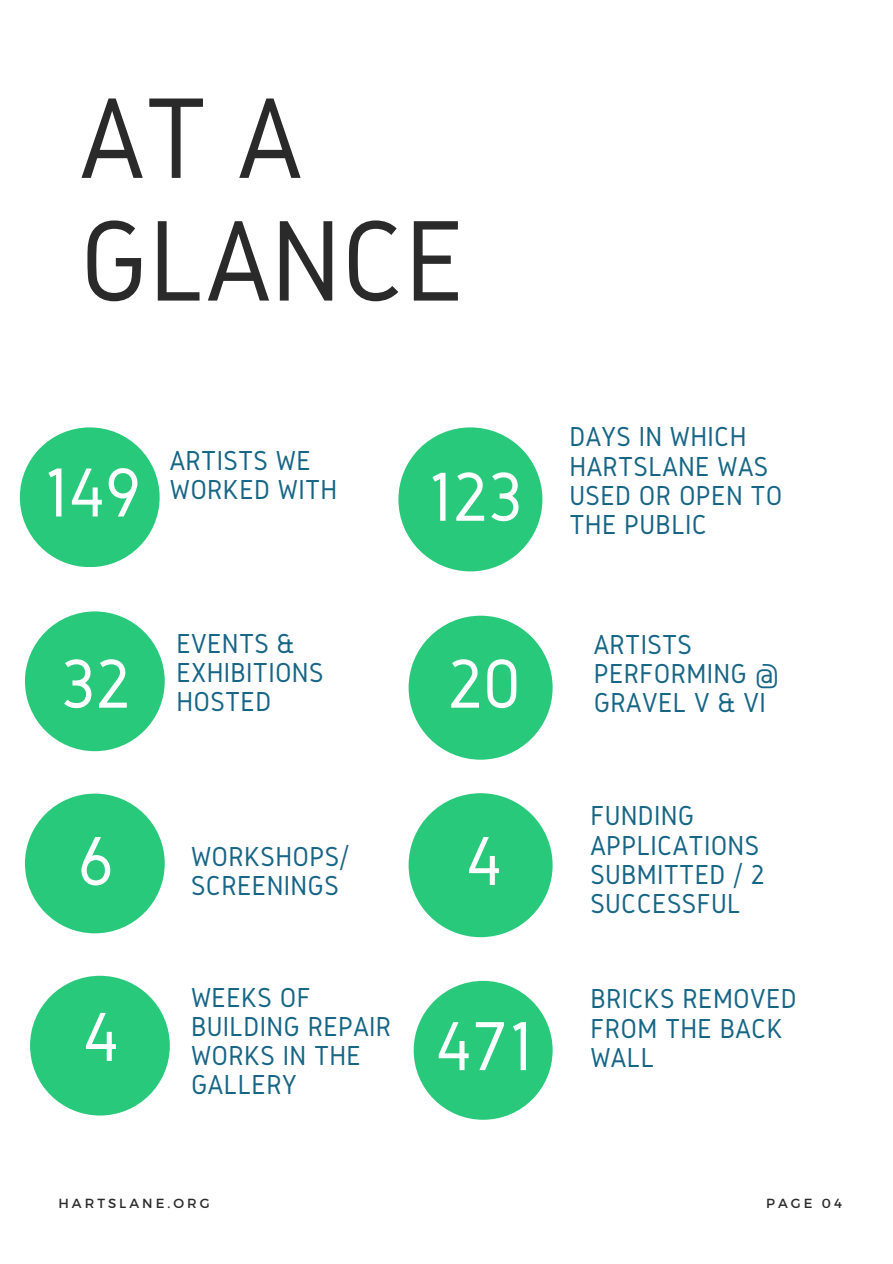
<style>
.page{position:relative;width:893px;height:1264px;background:#fff}
.page>*{position:absolute;margin:0;border:0;box-sizing:border-box;transform-origin:0 0}
.t1{font:119.1px/122.7px "Gidole";color:#2a2a2a}
.t2{font:90px "Gidole";color:#fff}
.t3{font:82.35px "Gidole";color:#fff}
.t4{font:72px "Gidole";letter-spacing:-.01em;color:#fff}
.t5{font:28.5px/29.2px "Gidole";letter-spacing:.01em;color:#176585}
.t6{font:13.2px "Montserrat";letter-spacing:.23em;color:#2a2a2a}
</style>
<div class="page">
<div style="left:20px;top:427px;width:139px;height:140px;background:#29c97c;border-radius:50%"></div>
<div style="left:25px;top:611px;width:139px;height:140px;background:#29c97c;border-radius:50%"></div>
<div style="left:398px;top:427px;width:144px;height:144px;background:#29c97c;border-radius:50%"></div>
<div style="left:408px;top:615px;width:144px;height:144px;background:#29c97c;border-radius:50%"></div>
<div style="left:25px;top:793px;width:139px;height:140px;background:#29c97c;border-radius:50%"></div>
<div style="left:408px;top:793px;width:144px;height:144px;background:#29c97c;border-radius:50%"></div>
<div style="left:30px;top:975px;width:140px;height:140px;background:#29c97c;border-radius:50%"></div>
<div style="left:413px;top:980px;width:139px;height:139px;background:#29c97c;border-radius:50%"></div>
<p class="t1" style="left:80px;top:75px;width:387px">AT A<br>GLANCE</p>
<p class="t4" style="left:43px;top:453px;width:100px">149</p>
<p class="t5" style="left:170px;top:445px;width:142px">ARTISTS WE</p>
<p class="t5" style="left:170px;top:475px;width:169px">WORKED WITH</p>
<p class="t2" style="left:78px;top:604px;width:46px">9</p>
<p class="t5" style="left:176px;top:628px;width:120px">EVENTS &amp;</p>
<p class="t4" style="left:61px;top:644px;width:72px">32</p>
<p class="t5" style="left:176px;top:657px;width:149px">EXHIBITIONS</p>
<p class="t5" style="left:176px;top:686px;width:97px">HOSTED</p>
<p class="t2" style="left:78px;top:782px;width:46px">9</p>
<p class="t4" style="left:78px;top:821px;width:37px">6</p>
<p class="t3" style="left:78px;top:976px;width:43px">9</p>
<p class="t4" style="left:82px;top:997px;width:39px">4</p>
<p class="t5" style="left:191px;top:841px;width:160px">WORKSHOPS/</p>
<p class="t5" style="left:191px;top:870px;width:149px">SCREENINGS</p>
<p class="t5" style="left:191px;top:982px;width:121px">WEEKS OF</p>
<p class="t5" style="left:191px;top:1011px;width:202px">BUILDING REPAIR</p>
<p class="t5" style="left:191px;top:1040px;width:171px">WORKS IN THE</p>
<p class="t5" style="left:191px;top:1069px;width:107px">GALLERY</p>
<p class="t4" style="left:426px;top:457px;width:97px">123</p>
<p class="t2" style="left:461px;top:609px;width:46px">9</p>
<p class="t4" style="left:447px;top:644px;width:76px">20</p>
<p class="t2" style="left:461px;top:786px;width:46px">9</p>
<p class="t4" style="left:465px;top:821px;width:39px">4</p>
<p class="t2" style="left:466px;top:969px;width:46px">9</p>
<p class="t4" style="left:435px;top:1006px;width:100px">471</p>
<p class="t5" style="left:569px;top:422px;width:214px">DAYS IN WHICH<br>HARTSLANE WAS<br>USED OR OPEN TO<br>THE PUBLIC</p>
<p class="t5" style="left:593px;top:629px;width:187px">ARTISTS<br>PERFORMING @</p>
<p class="t5" style="left:593px;top:688px;width:174px">GRAVEL V &amp; VI</p>
<p class="t5" style="left:590px;top:800px;width:176px">FUNDING<br>APPLICATIONS<br>SUBMITTED / 2<br>SUCCESSFUL</p>
<p class="t5" style="left:590px;top:983px;width:208px">BRICKS REMOVED</p>
<p class="t5" style="left:590px;top:1013px;width:194px">FROM THE BACK</p>
<p class="t5" style="left:590px;top:1042px;width:65px">WALL</p>
<p class="t6" style="left:58px;top:1194px;width:153px">HARTSLANE.ORG</p>
<p class="t6" style="left:766px;top:1194px;width:77px">PAGE 04</p>
</div>
